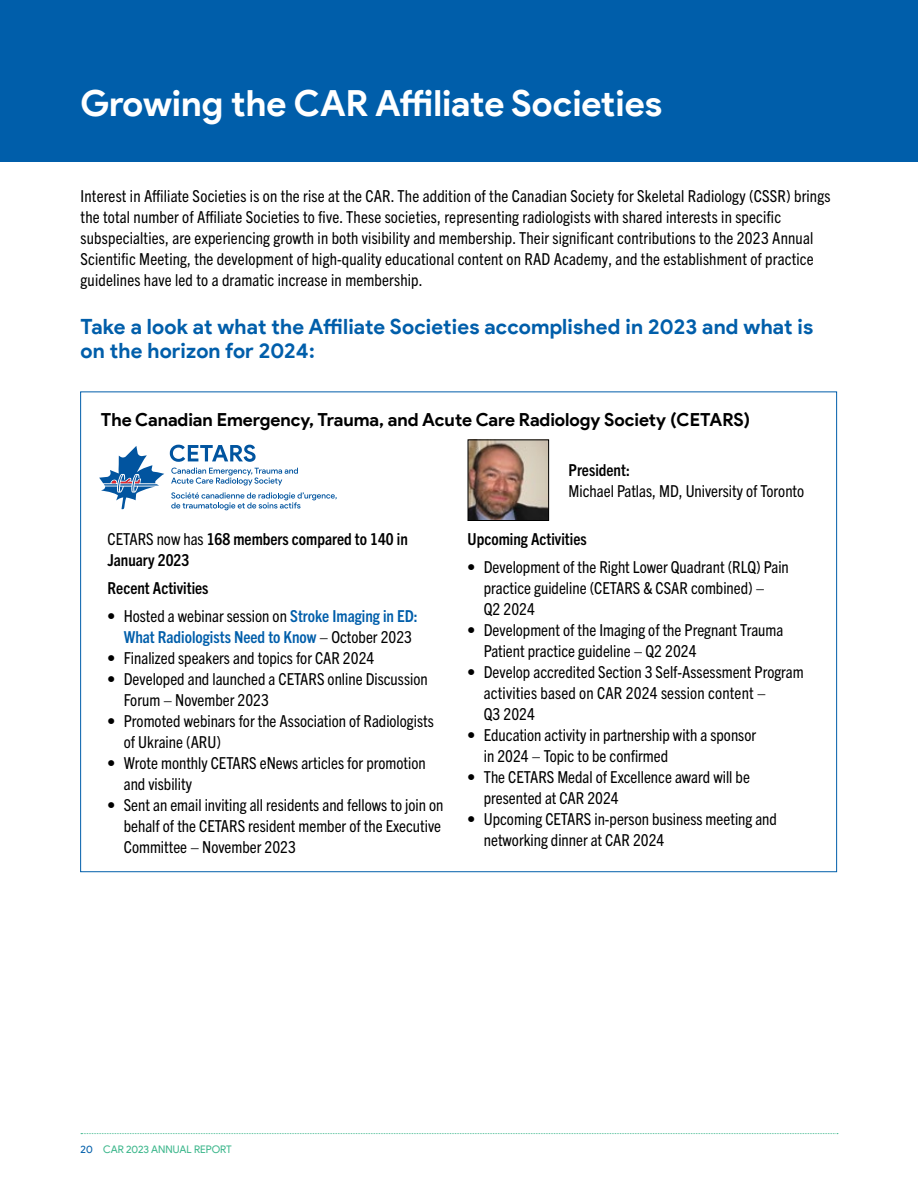
<style>
.page{position:relative;width:918px;height:1188px;background:#fff}
.page>*{position:absolute;margin:0;border:0;box-sizing:border-box;transform-origin:0 0}
.t1{font:700 36px "Product Sans";color:#fff}
.t2{font:700 21px/24px "Product Sans";letter-spacing:.01em;color:#005eaa}
.t3{font:700 18px "Product Sans";color:#000}
.t4{font:condensed 16.5px/21px "Trade Gothic Next LT Pro";color:#000}
.t5{font:700 condensed 16.5px/21px "Trade Gothic Next LT Pro";color:#000}
.t6{font:700 condensed 16.5px/21px "Trade Gothic Next LT Pro";color:#005eaa}
.t7{font:10.5px "Product Sans";color:#3db78c}
.s1{font-weight:400}
.s2{font-weight:400;color:#000}
.s3{color:#005eaa}
</style>
<div class="page">
<svg style="left:81px;top:1133px;width:757px;height:1px"></svg>
<div style="left:0;top:0;width:918px;height:162px;background:#005eaa"></div>
<svg style="left:170px;top:445px;width:86px;height:17px"></svg>
<svg style="left:171px;top:468px;width:127px;height:17px"></svg>
<svg style="left:171px;top:492px;width:166px;height:18px"></svg>
<svg style="left:99px;top:446px;width:65px;height:63px"></svg>
<img style="left:470px;top:442px;width:77px;height:77px">
<div style="left:468px;top:440px;width:81px;height:81px;border:1px solid #000"></div>
<h1 class="t1" style="left:81px;top:81px;width:583px">Growing the CAR Affiliate Societies</h1>
<p class="t4" style="left:81px;top:184px;width:751px">Interest in Affiliate Societies is on the rise at the CAR. The addition of the Canadian Society for Skeletal Radiology (CSSR) brings the total number of Affiliate Societies to five. These societies, representing radiologists with shared interests in specific subspecialties, are experiencing growth in both visibility and membership. Their significant contributions to the 2023 Annual Scientific Meeting, the development of high-quality educational content on RAD Academy, and the establishment of practice guidelines have led to a dramatic increase in membership.</p>
<p class="t2" style="left:81px;top:315px;width:734px">Take a look at what the Affiliate Societies accomplished in 2023 and what is on the horizon for 2024:</p>
<p class="t3" style="left:101px;top:408px;width:651px">The Canadian Emergency, Trauma, and Acute Care Radiology Society (CETARS)</p>
<p class="t5" style="left:569px;top:458px;width:63px">President:</p>
<p class="t4" style="left:569px;top:479px;width:237px">Michael Patlas, MD, University of Toronto</p>
<p class="t5" style="left:108px;top:528px;width:302px"><span class="s1">CETARS now has</span> 168 members compared to 140 in<br>January 2023</p>
<p class="t5" style="left:108px;top:576px;width:102px">Recent Activities</p>
<p class="t6" style="left:124px;top:604px;width:295px;text-indent:-16px"><span class="s2">• Hosted a webinar session on</span> Stroke Imaging in ED:<br>What Radiologists Need to Know <span class="s2">– October 2023</span></p>
<p class="t4" style="left:108px;top:646px;width:268px">• Finalized speakers and topics for CAR 2024</p>
<p class="t4" style="left:124px;top:667px;width:305px;text-indent:-16px">• Developed and launched a CETARS online Discussion<br>Forum – November 2023</p>
<p class="t4" style="left:124px;top:709px;width:311px;text-indent:-16px">• Promoted webinars for the Association of Radiologists of Ukraine (ARU)</p>
<p class="t4" style="left:124px;top:751px;width:303px;text-indent:-16px">• Wrote monthly CETARS eNews articles for promotion and visbility</p>
<p class="t4" style="left:124px;top:793px;width:321px;text-indent:-16px">• Sent an email inviting all residents and fellows to join on behalf of the CETARS resident member of the Executive<br>Committee – November 2023</p>
<p class="t5" style="left:468px;top:528px;width:121px">Upcoming Activities</p>
<p class="t4" style="left:484px;top:555px;width:307px;text-indent:-16px">• Development of the Right Lower Quadrant (RLQ) Pain practice guideline (CETARS &amp; CSAR combined) –<br>Q2 2024</p>
<p class="t4" style="left:484px;top:619px;width:301px;text-indent:-16px">• Development of the Imaging of the Pregnant Trauma<br>Patient practice guideline – Q2 2024</p>
<p class="t4" style="left:484px;top:661px;width:321px;text-indent:-16px">• Develop accredited Section 3 Self-Assessment Program activities based on CAR 2024 session content –<br>Q3 2024</p>
<p class="t4" style="left:484px;top:724px;width:274px;text-indent:-16px">• Education activity in partnership with a sponsor in 2024 – Topic to be confirmed</p>
<p class="t4" style="left:484px;top:766px;width:268px;text-indent:-16px">• The CETARS Medal of Excellence award will be presented at CAR 2024</p>
<p class="t4" style="left:484px;top:808px;width:295px;text-indent:-16px">• Upcoming CETARS in-person business meeting and networking dinner at CAR 2024</p>
<p class="t7" style="left:81px;top:1143px;width:153px"><span class="s3">20</span> CAR 2023 ANNUAL REPORT</p>
</div>
